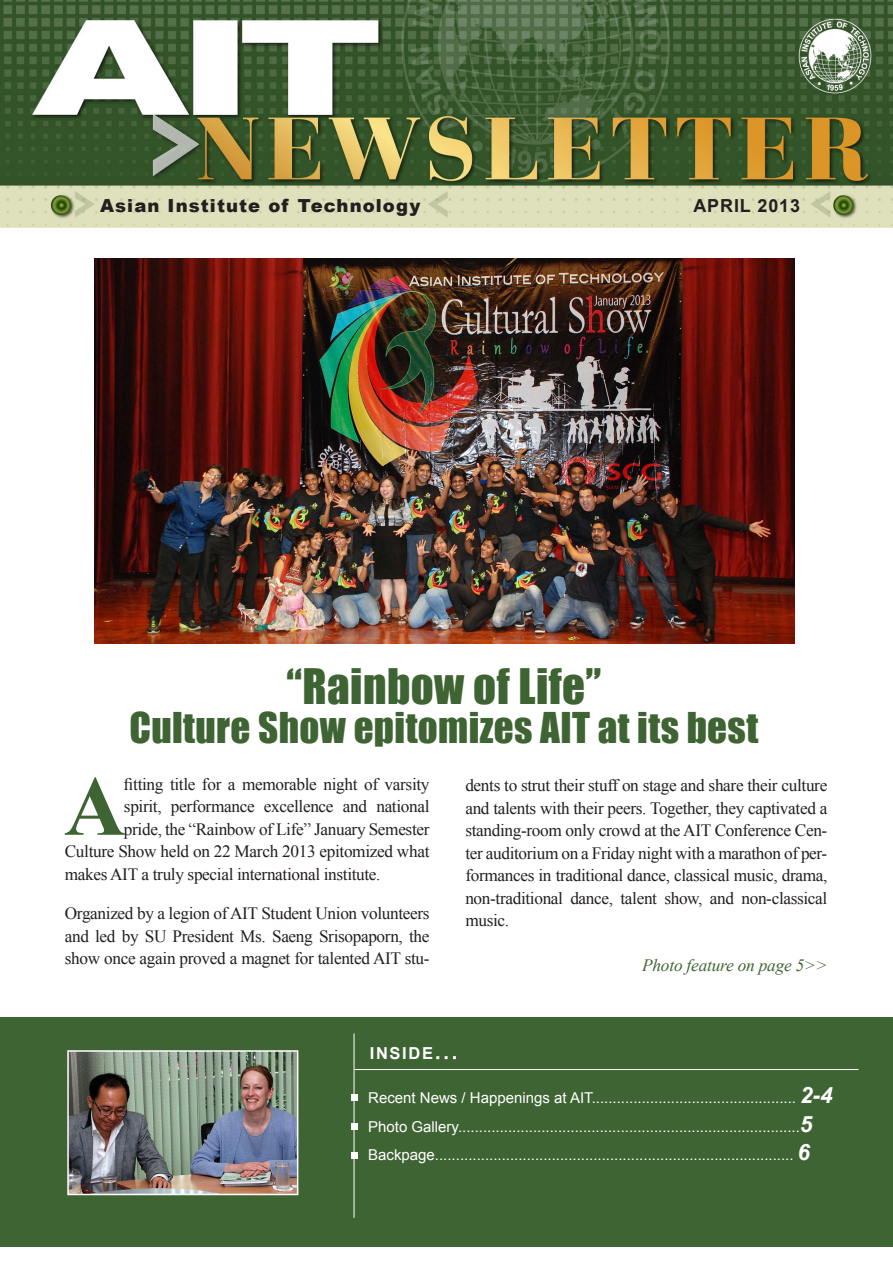
<style>
.page{position:relative;width:893px;height:1263px;background:#fff}
.page>*{position:absolute;margin:0;border:0;box-sizing:border-box;transform-origin:0 0}
.t1{font:700 85.2px "Times New Roman";color:#3f6433}
.t2{font:45px "Impact";letter-spacing:.01em;color:#3f6433}
.t3{font:39px "Impact";letter-spacing:.01em;color:#3f6433}
.t4{font:900 18px "Arial";letter-spacing:.06em;color:#231f20}
.t5{font:700 18px "Arial";letter-spacing:.05em;color:#231f20}
.body{font:17.25px/22.5px "Times New Roman";letter-spacing:-.02em;color:#231f20;text-align:justify}
.body-2{font:italic 17.25px "Times New Roman";letter-spacing:-.01em;color:#3f6433}
.t6{font:15px "Arial";color:#fff}
.s1{font-weight:700;font-style:italic;font-size:22.5px}
</style>
<div class="page">
<img style="left:0;top:0;width:893px;height:228px">
<div style="left:0;top:1018px;width:893px;height:229px;background:#3f6433"></div>
<svg style="left:351px;top:1094px;width:6px;height:6px"></svg>
<div style="left:351px;top:1123px;width:6px;height:7px;background:#fff"></div>
<hr style="left:354px;top:1033px;width:1px;height:185px;background:#fff">
<hr style="left:355px;top:1069px;width:503px;height:1px;background:#fff">
<svg style="left:445px;top:1056px;width:11px;height:3px"></svg>
<svg style="left:351px;top:1152px;width:6px;height:6px"></svg>
<img style="left:95px;top:258px;width:700px;height:385px">
<img style="left:70px;top:1053px;width:225px;height:139px">
<div style="left:67px;top:1050px;width:231px;height:145px;border:2px solid #fff"></div>
<p class="t4" style="left:100px;top:193px;width:322px">Asian Institute of Technology</p>
<p class="t5" style="left:693px;top:194px;width:108px">APRIL 2013</p>
<p class="t2" style="left:286px;top:651px;width:316px">“Rainbow of Life”</p>
<p class="t3" style="left:129px;top:697px;width:630px">Culture Show epitomizes AIT at its best</p>
<p class="t1" style="left:64px;top:747px;width:63px">A</p>
<p class="body" style="left:124px;top:772px;width:307px">fitting title for a memorable night of varsity</p>
<p class="body" style="left:124px;top:795px;width:307px">spirit, performance excellence and national</p>
<p class="body" style="left:124px;top:817px;width:307px">pride, the “Rainbow of Life” January Semester</p>
<p class="body" style="left:65px;top:840px;width:366px">Culture Show held on 22 March 2013 epitomized what</p>
<p class="body" style="left:65px;top:862px;width:317px">makes AIT a truly special international institute.</p>
<p class="body" style="left:65px;top:902px;width:366px">Organized by a legion of AIT Student Union volunteers and led by SU President Ms. Saeng Srisopaporn, the show once again proved a magnet for talented AIT stu-</p>
<p class="body" style="left:465px;top:774px;width:364px">dents to strut their stuff on stage and share their culture and talents with their peers. Together, they captivated a standing-room only crowd at the AIT Conference Cen&shy;ter auditorium on a Friday night with a marathon of per&shy;formances in traditional dance, classical music, drama, non-traditional dance, talent show, and non-classical music.</p>
<p class="body-2" style="left:642px;top:954px;width:187px">Photo feature on page 5&gt;&gt;</p>
<p class="t6" style="left:368px;top:1088px;width:466px">Recent News / Happenings at AIT................................................. <span class="s1">2-4</span></p>
<p class="t6" style="left:368px;top:1116px;width:446px">Photo Gallery..................................................................................<span class="s1">5</span></p>
<p class="t6" style="left:368px;top:1145px;width:443px">Backpage...................................................................................... <span class="s1">6</span></p>
</div>
